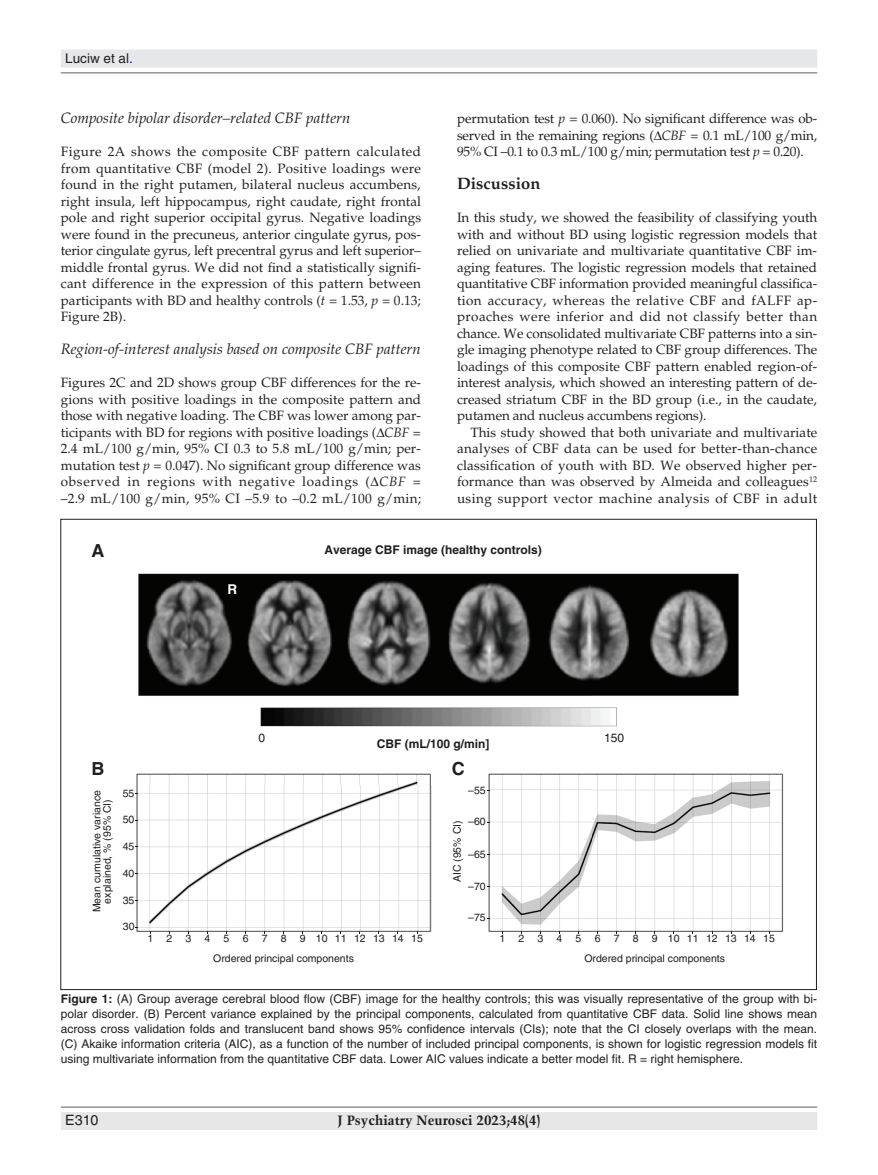
<style>
.page{position:relative;width:878px;height:1175px;background:#fff}
.page>*{position:absolute;margin:0;border:0;box-sizing:border-box;transform-origin:0 0}
.t1{font:700 18px "Helvetica LT Std";color:#211e1e}
.t2{font:700 16.5px "Palatino LT Std";color:#231f20}
.t3{font:italic 15px "Palatino LT Std";color:#231f20}
.t4{font:14.25px "Helvetica LT Std";color:#231f20}
.t5{font:13.5px/16.5px "Palatino LT Std";letter-spacing:-.005em;color:#231f20;text-align:justify}
.t6{font:700 13.5px "Trump Mediaeval LT Std";color:#231f20}
.t7{font:13.5px "Helvetica LT Std";color:#231f20}
.t8{font:700 13.5px "Helvetica LT Std";color:#fff}
.t9{font:12px/15px "Helvetica LT Std";color:#231f20;text-align:justify}
.t10{font:700 12px "Helvetica LT Std";color:#211e1e}
.t11{font:12px "Helvetica LT Std";color:#211e1e}
.t12{font:10.5px/10.5px "Helvetica LT Std";color:#211e1e;text-align:center}
.s1{color:#00f}
.s2{font-style:italic}
.s3{font-weight:700}
</style>
<div class="page">
<div style="left:61px;top:50px;width:756px;height:18px;background:#e6e7e9"></div>
<hr style="left:61px;top:72px;width:756px;height:2px;background:#939598">
<div style="left:61px;top:1112px;width:756px;height:18px;background:#e6e7e9"></div>
<hr style="left:61px;top:1106px;width:756px;height:1px;background:#939598">
<img style="left:135px;top:573px;width:649px;height:361px">
<div style="left:435px;top:760px;width:50px;height:182px;background:#fff"></div>
<div style="left:222px;top:579px;width:16px;height:20px;background:#040503"></div>
<div style="left:250px;top:734px;width:376px;height:38px;background:#fff"></div>
<svg style="left:137px;top:773px;width:293px;height:158px"></svg>
<svg style="left:488px;top:773px;width:294px;height:158px"></svg>
<p class="t7" style="left:65px;top:50px;width:69px">Luciw et al<span class="s1">.</span></p>
<p class="t3" style="left:61px;top:109px;width:291px">Composite bipolar disorder–related CBF pattern</p>
<p class="t5" style="left:61px;top:143px;width:362px">Figure 2A shows the composite CBF pattern calculated from quantitative CBF (model 2). Positive loadings were found in the right putamen, bilateral nucleus accumbens, right insula, left hippocampus, right caudate, right frontal pole and right superior occipital gyrus. Negative loadings were found in the precuneus, anterior cingulate gyrus, pos&shy;terior cingulate gyrus, left precentral gyrus and left superior– middle frontal gyrus. We did not find a statistically signifi&shy;cant difference in the expression of this pattern between participants with BD and healthy controls (<span class="s2">t</span> = 1.53, <span class="s2">p</span> = 0.13; Figure 2B).</p>
<p class="t3" style="left:61px;top:340px;width:361px">Region-of-interest analysis based on composite CBF pattern</p>
<p class="t5" style="left:61px;top:374px;width:362px">Figures 2C and 2D shows group CBF differences for the re&shy;gions with positive loadings in the composite pattern and those with negative loading. The CBF was lower among par&shy;ticipants with BD for regions with positive loadings ( <span class="s2">CBF = </span>2.4 mL/100 g/min, 95% CI 0.3 to 5.8 mL/100 g/min; per&shy;mutation test <span class="s2">p</span> = 0.047). No significant group difference was observed in regions with negative loadings ( <span class="s2">CBF</span> = –2.9 mL/100 g/min, 95% CI –5.9 to –0.2 mL/100 g/min;</p>
<p class="t5" style="left:457px;top:110px;width:362px">permutation test <span class="s2">p</span> = 0.060). No significant difference was ob&shy;served in the remaining regions ( <span class="s2">CBF</span> = 0.1 mL/100 g/min, 95% CI –0.1 to 0.3 mL/100 g/min; permutation test <span class="s2">p</span> = 0.20).</p>
<p class="t2" style="left:457px;top:174px;width:85px">Discussion</p>
<p class="t5" style="left:457px;top:209px;width:362px;text-align:left">In this study, we showed the feasibility of classifying youth with and without BD using logistic regression models that relied on univariate and multivariate quantitative CBF im&shy;aging features. The logistic regression models that retained quantitative CBF information provided meaningful classifica&shy;tion accuracy, whereas the relative CBF and fALFF ap&shy;proaches were inferior and did not classify better than chance. We consolidated multivariate CBF patterns into a sin&shy;gle imaging phenotype related to CBF group differences. The loadings of this composite CBF pattern enabled region-of-- interest analysis, which showed an interesting pattern of de&shy;creased striatum CBF in the BD group (i.e., in the caudate, putamen and nucleus accumbens regions).</p>
<p class="t5" style="left:457px;top:424px;width:362px;text-indent:14px">This study showed that both univariate and multivariate analyses of CBF data can be used for better-than-chance classification of youth with BD. We observed higher per&shy;formance than was observed by Almeida and colleagues<sup>12 </sup>using support vector machine analysis of CBF in adult</p>
<h1 class="t1" style="left:91px;top:539px;width:14px">A</h1>
<p class="t8" style="left:227px;top:581px;width:11px">R</p>
<p class="t10" style="left:324px;top:542px;width:219px">Average CBF image (healthy controls)</p>
<p class="t11" style="left:258px;top:731px;width:8px">0</p>
<p class="t11" style="left:604px;top:731px;width:22px">150</p>
<p class="t10" style="left:377px;top:736px;width:114px">CBF (mL/100 g/min]</p>
<h1 class="t1" style="left:91px;top:758px;width:14px">B</h1>
<h1 class="t1" style="left:451px;top:758px;width:14px">C</h1>
<p class="t12" style="left:91px;top:912px;width:123px;rotate:-90deg">Mean cumulative variance explained, % (95% CI)</p>
<p class="t12" style="left:123px;top:787px;width:13px">55</p>
<p class="t12" style="left:123px;top:814px;width:13px">50</p>
<p class="t12" style="left:123px;top:841px;width:13px">45</p>
<p class="t12" style="left:123px;top:867px;width:13px">40</p>
<p class="t12" style="left:123px;top:894px;width:13px">35</p>
<p class="t12" style="left:123px;top:921px;width:13px">30</p>
<p class="t12" style="left:468px;top:785px;width:19px">–55</p>
<p class="t12" style="left:468px;top:816px;width:19px">–60</p>
<p class="t12" style="left:451px;top:882px;width:63px;rotate:-90deg">AIC (95% CI)</p>
<p class="t12" style="left:468px;top:848px;width:19px">–65</p>
<p class="t12" style="left:468px;top:881px;width:19px">–70</p>
<p class="t12" style="left:468px;top:912px;width:19px">–75</p>
<p class="t12" style="left:147px;top:933px;width:7px">1</p>
<p class="t12" style="left:166px;top:933px;width:7px">2</p>
<p class="t12" style="left:185px;top:933px;width:7px">3</p>
<p class="t12" style="left:204px;top:933px;width:7px">4</p>
<p class="t12" style="left:224px;top:933px;width:7px">5</p>
<p class="t12" style="left:243px;top:933px;width:7px">6</p>
<p class="t12" style="left:262px;top:933px;width:26px">7 8</p>
<p class="t12" style="left:300px;top:933px;width:125px">9 10 11 12 13 14 15</p>
<p class="t12" style="left:499px;top:933px;width:7px">1</p>
<p class="t12" style="left:518px;top:933px;width:26px">2 3</p>
<p class="t12" style="left:556px;top:933px;width:7px">4</p>
<p class="t12" style="left:575px;top:933px;width:7px">5</p>
<p class="t12" style="left:594px;top:933px;width:7px">6</p>
<p class="t12" style="left:613px;top:933px;width:7px">7</p>
<p class="t12" style="left:632px;top:933px;width:7px">8</p>
<p class="t12" style="left:651px;top:933px;width:124px">9 10 11 12 13 14 15</p>
<p class="t12" style="left:213px;top:953px;width:142px">Ordered principal components</p>
<p class="t12" style="left:584px;top:953px;width:142px">Ordered principal components</p>
<p class="t9" style="left:61px;top:991px;width:758px"><span class="s3">Figure 1:</span> (A) Group average cerebral blood flow (CBF) image for the healthy controls; this was visually representative of the group with bi&shy;polar disorder. (B) Percent variance explained by the principal components, calculated from quantitative CBF data. Solid line shows mean across cross validation folds and translucent band shows 95% confidence intervals (CIs); note that the CI closely overlaps with the mean. (C) Akaike information criteria (AIC), as a function of the number of included principal components, is shown for logistic regression models fit using multivariate information from the quantitative CBF data. Lower AIC values indicate a better model fit. R = right hemisphere.</p>
<p class="t4" style="left:65px;top:1112px;width:35px">E310</p>
<p class="t6" style="left:337px;top:1112px;width:204px">J Psychiatry Neurosci 2023;48(4)</p>
</div>
